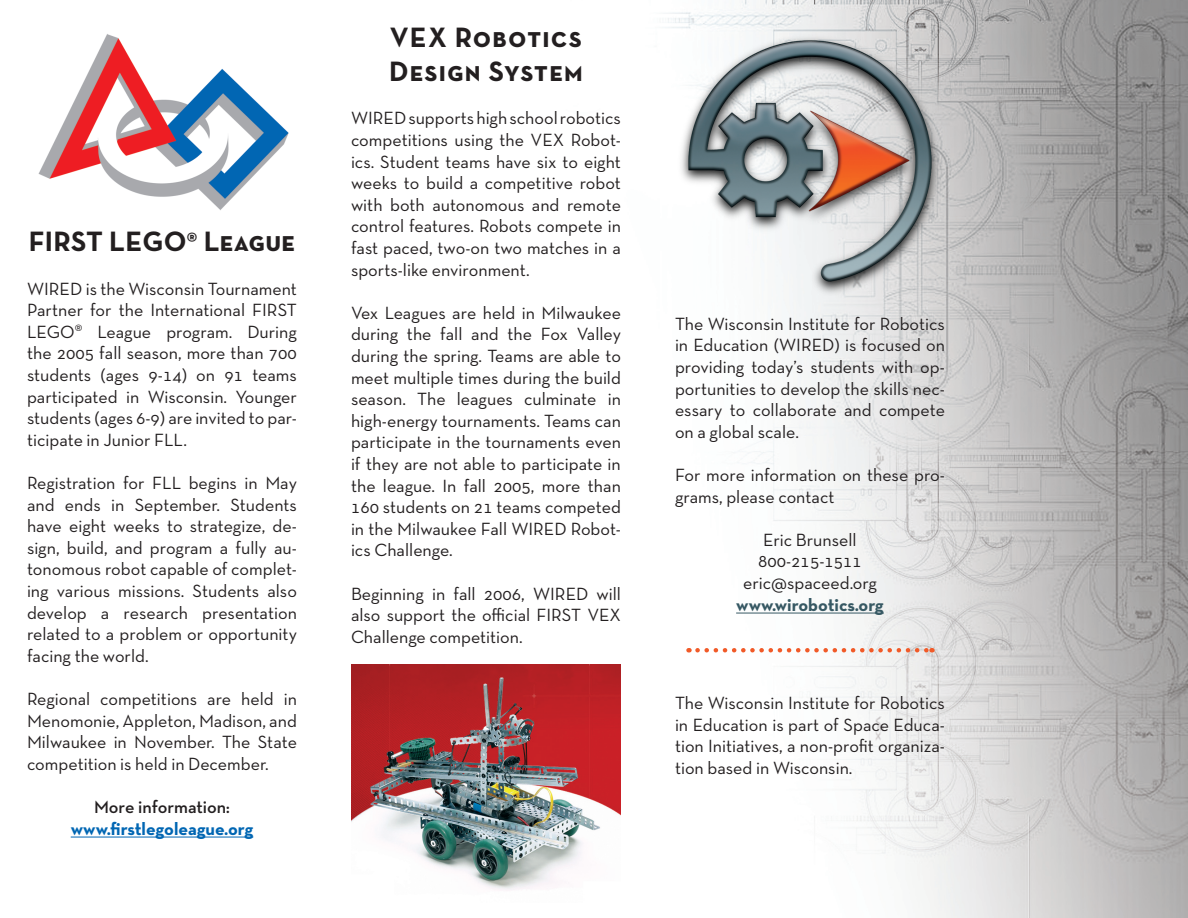
<style>
.page{position:relative;width:1188px;height:918px;background:#fff}
.page>*{position:absolute;margin:0;border:0;box-sizing:border-box;transform-origin:0 0}
.t1{font:28.5px "Neutra Text TF Bold SC";letter-spacing:.04em;color:#231f20}
.t2{font:28.5px "Neutra Text TF Bold SC";letter-spacing:.02em;color:#231f20}
.t3{font:18px/21.6px "Neutra Text TF";color:#231f20;text-align:justify}
.t4{font:700 18px "Neutra Text TF";color:#0166b3}
.t5{font:700 18px "Neutra Text TF";color:#365863}
.t6{font:600 18px "Neutra Text TF";color:#231f20}
</style>
<div class="page">
<img style="left:70px;top:0;width:1118px;height:918px">
<img style="left:351px;top:665px;width:270px;height:237px">
<img style="left:38px;top:27px;width:259px;height:191px">
<img style="left:675px;top:27px;width:270px;height:268px">
<hr style="left:71px;top:837px;width:182px;height:1px;background:#0166b3">
<hr style="left:736px;top:613px;width:148px;height:1px;background:#365863">
<svg style="left:698px;top:648px;width:235px;height:4px"></svg>
<p class="t2" style="left:29px;top:224px;width:268px">FIRST LEGO<sup>®</sup> League</p>
<p class="t3" style="left:27px;top:277px;width:272px">WIRED is the Wisconsin Tournament Partner for the International FIRST LEGO<sup>®</sup> League program. During the 2005 fall season, more than 700 students (ages 9-14) on 91 teams participated in Wisconsin. Younger students (ages 6-9) are invited to par&shy;ticipate in Junior FLL.</p>
<p class="t3" style="left:27px;top:472px;width:272px">Registration for FLL begins in May and ends in September. Students have eight weeks to strategize, de&shy;sign, build, and program a fully au&shy;tonomous robot capable of complet&shy;ing various missions. Students also develop a research presentation related to a problem or opportunity facing the world.</p>
<p class="t3" style="left:27px;top:688px;width:272px">Regional competitions are held in Menomonie, Appleton, Madison, and Milwaukee in November. The State competition is held in December.</p>
<p class="t6" style="left:94px;top:796px;width:137px">More information:</p>
<p class="t4" style="left:71px;top:817px;width:184px">www.firstlegoleague.org</p>
<p class="t1" style="left:390px;top:19px;width:194px">VEX Robotics</p>
<p class="t1" style="left:389px;top:54px;width:195px">Design System</p>
<p class="t3" style="left:351px;top:107px;width:272px">WIRED supports high school robotics competitions using the VEX Robot&shy;ics. Student teams have six to eight weeks to build a competitive robot with both autonomous and remote control features. Robots compete in fast paced, two-on two matches in a sports-like environment.</p>
<p class="t3" style="left:351px;top:302px;width:272px">Vex Leagues are held in Milwaukee during the fall and the Fox Valley during the spring. Teams are able to meet multiple times during the build season. The leagues culminate in high-energy tournaments. Teams can participate in the tournaments even if they are not able to participate in the league. In fall 2005, more than 160 students on 21 teams competed in the Milwaukee Fall WIRED Robot&shy;ics Challenge.</p>
<p class="t3" style="left:351px;top:582px;width:272px">Beginning in fall 2006, WIRED will also support the official FIRST VEX Challenge competition.</p>
<p class="t3" style="left:675px;top:313px;width:272px">The Wisconsin Institute for Robotics in Education (WIRED) is focused on providing today’s students with op&shy;portunities to develop the skills nec&shy;essary to collaborate and compete on a global scale.</p>
<p class="t3" style="left:675px;top:464px;width:272px">For more information on these pro&shy;grams, please contact</p>
<p class="t3" style="left:763px;top:529px;width:95px">Eric Brunsell</p>
<p class="t3" style="left:758px;top:550px;width:105px">800-215-1511</p>
<p class="t3" style="left:743px;top:572px;width:135px">eric@spaceed.org</p>
<p class="t5" style="left:736px;top:593px;width:149px">www.wirobotics.org</p>
<p class="t3" style="left:675px;top:692px;width:272px">The Wisconsin Institute for Robotics in Education is part of Space Educa&shy;tion Initiatives, a non-profit organiza&shy;tion based in Wisconsin.</p>
</div>
